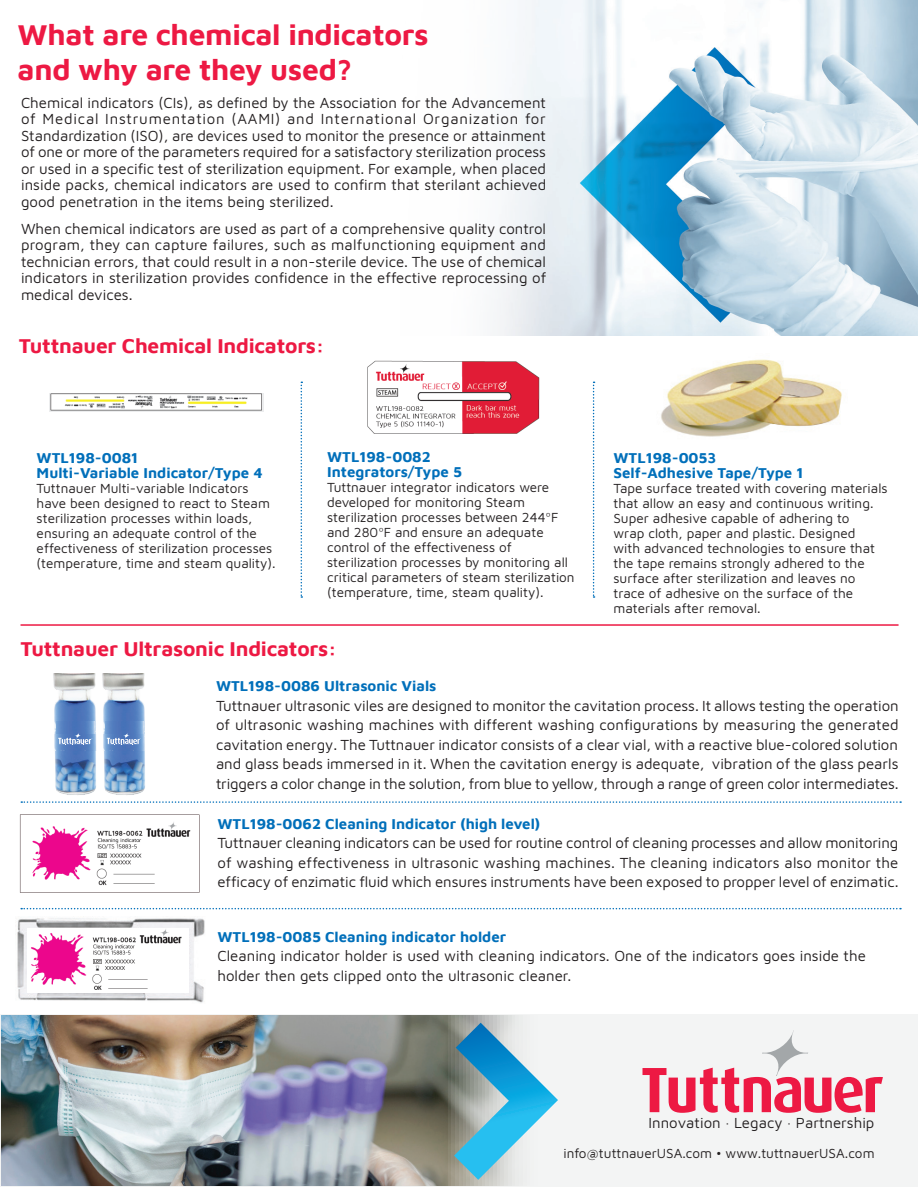
<style>
.page{position:relative;width:918px;height:1188px;background:#fff}
.page>*{position:absolute;margin:0;border:0;box-sizing:border-box;transform-origin:0 0}
.t1{font:700 30px/34.5px "Maven Pro";letter-spacing:-.01em;color:#ed1943}
.t2{font:700 21px "Maven Pro";letter-spacing:-.01em;color:#ed1943}
.t3{font:15px/16.5px "Maven Pro";color:#231f20;text-align:justify}
.t4{font:700 15px/15px "Maven Pro";color:#006fba}
.t5{font:13.5px/15px "Maven Pro";color:#231f20}
</style>
<div class="page">
<img style="left:493px;top:0;width:425px;height:335px">
<div style="left:0;top:1014px;width:918px;height:172px;background:#f3f4f4"></div>
<img style="left:1px;top:1015px;width:518px;height:170px">
<svg style="left:643px;top:1030px;width:240px;height:83px"></svg>
<img style="left:19px;top:814px;width:181px;height:79px">
<img style="left:17px;top:918px;width:188px;height:85px">
<img style="left:28px;top:928px;width:160px;height:65px">
<img style="left:53px;top:673px;width:44px;height:122px">
<img style="left:56px;top:721px;width:41px;height:14px">
<img style="left:53px;top:735px;width:44px;height:15px">
<svg style="left:58px;top:733px;width:33px;height:11px"></svg>
<img style="left:102px;top:673px;width:43px;height:122px">
<img style="left:105px;top:721px;width:40px;height:14px">
<img style="left:102px;top:735px;width:43px;height:15px">
<svg style="left:107px;top:733px;width:33px;height:11px"></svg>
<svg style="left:21px;top:801px;width:880px;height:2px"></svg>
<svg style="left:21px;top:908px;width:880px;height:1px"></svg>
<hr style="left:21px;top:624px;width:878px;height:2px;background:#ed1943">
<img style="left:50px;top:394px;width:213px;height:17px">
<img style="left:367px;top:360px;width:173px;height:74px">
<img style="left:661px;top:359px;width:181px;height:78px">
<svg style="left:301px;top:382px;width:1px;height:216px"></svg>
<svg style="left:593px;top:382px;width:2px;height:216px"></svg>
<svg style="left:454px;top:1023px;width:104px;height:157px"></svg>
<h1 class="t1" style="left:18px;top:16px;width:413px">What are chemical indicators and why are they used?</h1>
<p class="t3" style="left:21px;top:94px;width:527px">Chemical indicators (CIs), as defined by the Association for the Advancement of Medical Instrumentation (AAMI) and International Organization for Standardization (ISO), are devices used to monitor the presence or attainment of one or more of the parameters required for a satisfactory sterilization process or used in a specific test of sterilization equipment. For example, when placed inside packs, chemical indicators are used to confirm that sterilant achieved good penetration in the items being sterilized.</p>
<p class="t3" style="left:21px;top:220px;width:527px">When chemical indicators are used as part of a comprehensive quality control program, they can capture failures, such as malfunctioning equipment and technician errors, that could result in a non-sterile device. The use of chemical indicators in sterilization provides confidence in the effective reprocessing of medical devices.</p>
<h2 class="t2" style="left:19px;top:331px;width:307px">Tuttnauer Chemical Indicators:</h2>
<p class="t4" style="left:37px;top:449px;width:227px">WTL198-0081<br>Multi-Variable Indicator/Type 4</p>
<p class="t5" style="left:37px;top:480px;width:240px">Tuttnauer Multi-variable Indicators have been designed to react to Steam sterilization processes within loads, ensuring an adequate control of the effectiveness of sterilization processes (temperature, time and steam quality).</p>
<p class="t4" style="left:327px;top:449px;width:136px">WTL198-0082<br>Integrators/Type 5</p>
<p class="t5" style="left:327px;top:479px;width:249px">Tuttnauer integrator indicators were developed for monitoring Steam sterilization processes between 244ºF and 280ºF and ensure an adequate control of the effectiveness of sterilization processes by monitoring all critical parameters of steam sterilization (temperature, time, steam quality).</p>
<h2 class="t2" style="left:20px;top:634px;width:318px">Tuttnauer Ultrasonic Indicators:</h2>
<p class="t4" style="left:614px;top:449px;width:192px">WTL198-0053<br>Self-Adhesive Tape/Type 1</p>
<p class="t5" style="left:614px;top:480px;width:276px">Tape surface treated with covering materials that allow an easy and continuous writing.<br>Super adhesive capable of adhering to<br>wrap cloth, paper and plastic. Designed<br>with advanced technologies to ensure that the tape remains strongly adhered to the surface after sterilization and leaves no trace of adhesive on the surface of the materials after removal.</p>
<p class="t4" style="left:216px;top:678px;width:222px">WTL198-0086 Ultrasonic Vials</p>
<p class="t3" style="left:216px;top:695px;width:684px;line-height:19.5px">Tuttnauer ultrasonic viles are designed to monitor the cavitation process. It allows testing the operation of ultrasonic washing machines with different washing configurations by measuring the generated cavitation energy. The Tuttnauer indicator consists of a clear vial, with a reactive blue-colored solution and glass beads immersed in it. When the cavitation energy is adequate, vibration of the glass pearls triggers a color change in the solution, from blue to yellow, through a range of green color intermediates.</p>
<p class="t4" style="left:217px;top:815px;width:324px">WTL198-0062 Cleaning Indicator (high level)</p>
<p class="t3" style="left:217px;top:832px;width:683px;line-height:19.5px">Tuttnauer cleaning indicators can be used for routine control of cleaning processes and allow monitoring of washing effectiveness in ultrasonic washing machines. The cleaning indicators also monitor the efficacy of enzimatic fluid which ensures instruments have been exposed to propper level of enzimatic.</p>
<p class="t4" style="left:217px;top:928px;width:290px">WTL198-0085 Cleaning indicator holder</p>
<p class="t3" style="left:217px;top:946px;width:650px;line-height:19.5px">Cleaning indicator holder is used with cleaning indicators. One of the indicators goes inside the holder then gets clipped onto the ultrasonic cleaner.</p>
<p class="t3" style="left:649px;top:1114px;width:227px">Innovation · Legacy · Partnership</p>
<p class="t5" style="left:563px;top:1145px;width:313px">info@tuttnauerUSA.com • www.tuttnauerUSA.com</p>
</div>
